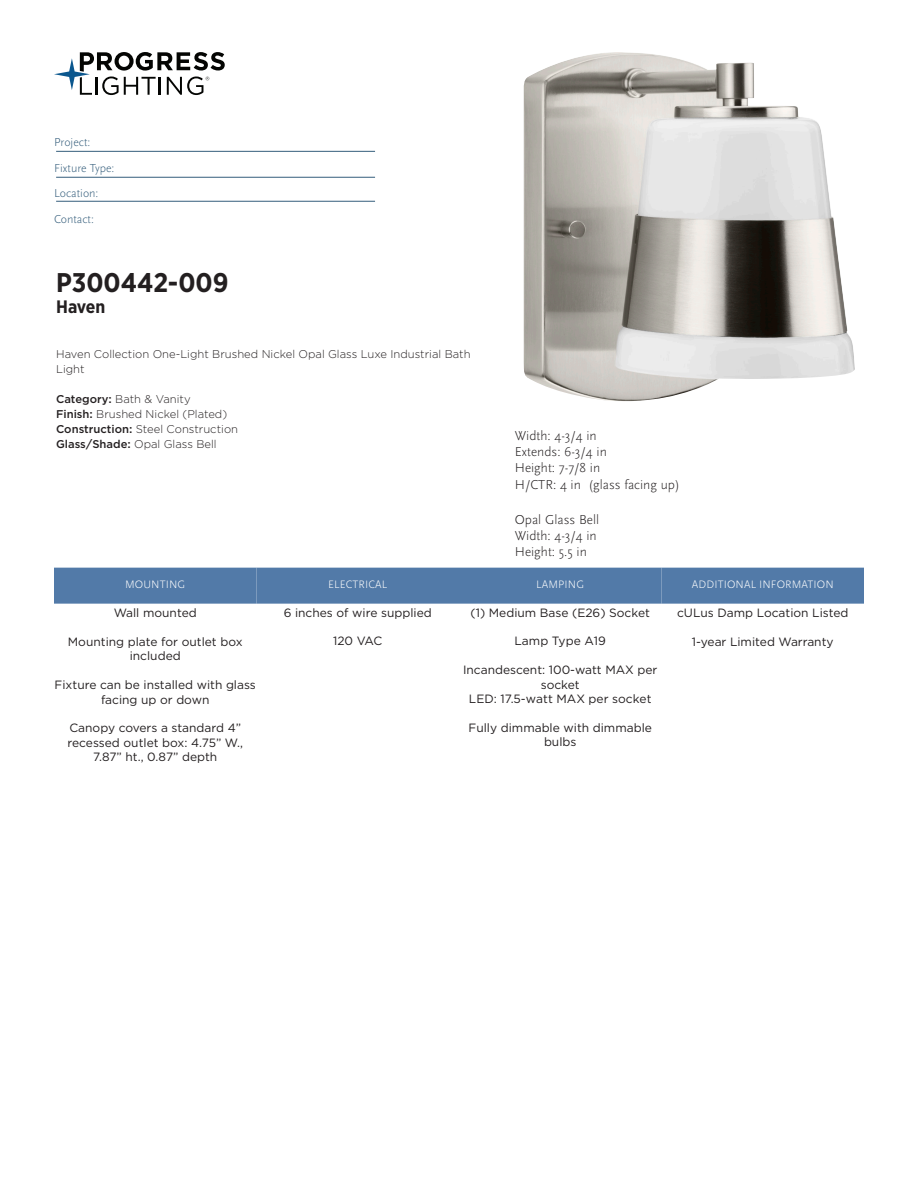
<style>
.page{position:relative;width:918px;height:1188px;background:#fff}
.page>*{position:absolute;margin:0;border:0;box-sizing:border-box;transform-origin:0 0}
.SKU{font:700 27px "Gotham Narrow";color:#231f20}
.Heading{font:700 18px "Gotham Narrow";letter-spacing:-.01em;color:#231f20}
.t1{font:300 13.5px "Scala Sans Pro";color:#231f20}
.Information{font:12px/14.4px "Gotham";color:#231f20;text-align:center}
.t2{font:300 12px "Scala Sans Pro";color:#345d7b}
.Description_body{font:300 11.25px/15px "Gotham";color:#231f20}
.Information-Heading{font:300 11.25px "Scala Sans Pro";letter-spacing:.01em;color:#fff}
.s1{font-weight:500}
</style>
<div class="page">
<svg style="left:54px;top:52px;width:171px;height:43px"></svg>
<hr style="left:56px;top:151px;width:319px;height:1px;background:#345d7b">
<hr style="left:56px;top:177px;width:319px;height:1px;background:#345d7b">
<hr style="left:56px;top:201px;width:319px;height:1px;background:#345d7b">
<img style="left:524px;top:52px;width:331px;height:349px">
<div style="left:54px;top:568px;width:202px;height:36px;background:#527aa8"></div>
<div style="left:256px;top:568px;width:203px;height:36px;background:#527aa8"></div>
<div style="left:459px;top:568px;width:203px;height:36px;background:#527aa8"></div>
<div style="left:662px;top:568px;width:202px;height:36px;background:#527aa8"></div>
<p class="t2" style="left:54px;top:135px;width:38px">Project:</p>
<p class="t2" style="left:54px;top:161px;width:62px">Fixture Type:</p>
<p class="t2" style="left:54px;top:186px;width:46px">Location:</p>
<p class="t2" style="left:54px;top:212px;width:42px">Contact:</p>
<p class="SKU" style="left:56px;top:265px;width:174px">P300442-009</p>
<p class="Heading" style="left:56px;top:295px;width:51px">Haven</p>
<p class="Description_body" style="left:56px;top:346px;width:416px">Haven Collection One-Light Brushed Nickel Opal Glass Luxe Industrial Bath<br>Light</p>
<p class="Description_body" style="left:56px;top:391px;width:136px"><span class="s1">Category:</span> Bath &amp; Vanity</p>
<p class="Description_body" style="left:56px;top:406px;width:173px"><span class="s1">Finish:</span> Brushed Nickel (Plated)</p>
<p class="Description_body" style="left:56px;top:421px;width:183px"><span class="s1">Construction:</span> Steel Construction</p>
<p class="Description_body" style="left:56px;top:436px;width:162px"><span class="s1">Glass/Shade:</span> Opal Glass Bell</p>
<p class="t1" style="left:515px;top:428px;width:83px">Width: 4-3/4 in</p>
<p class="t1" style="left:515px;top:444px;width:94px">Extends: 6-3/4 in</p>
<p class="t1" style="left:515px;top:460px;width:87px">Height: 7-7/8 in</p>
<p class="t1" style="left:515px;top:476px;width:166px">H/CTR: 4 in (glass facing up)</p>
<p class="t1" style="left:515px;top:512px;width:86px">Opal Glass Bell</p>
<p class="t1" style="left:515px;top:528px;width:83px">Width: 4-3/4 in</p>
<p class="t1" style="left:515px;top:544px;width:74px">Height: 5.5 in</p>
<p class="Information-Heading" style="left:125px;top:578px;width:62px">MOUNTING</p>
<p class="Information" style="left:114px;top:606px;width:84px">Wall mounted</p>
<p class="Information" style="left:68px;top:634px;width:176px">Mounting plate for outlet box included</p>
<p class="Information" style="left:55px;top:678px;width:203px">Fixture can be installed with glass facing up or down</p>
<p class="Information" style="left:68px;top:721px;width:177px">Canopy covers a standard 4” recessed outlet box: 4.75” W.,<br>7.87” ht., 0.87” depth</p>
<p class="Information-Heading" style="left:328px;top:578px;width:61px">ELECTRICAL</p>
<p class="Information" style="left:284px;top:605px;width:150px">6 inches of wire supplied</p>
<p class="Information" style="left:333px;top:634px;width:51px">120 VAC</p>
<p class="Information-Heading" style="left:536px;top:578px;width:49px">LAMPING</p>
<p class="Information" style="left:471px;top:605px;width:181px">(1) Medium Base (E26) Socket</p>
<p class="Information" style="left:515px;top:634px;width:93px">Lamp Type A19</p>
<p class="Information" style="left:463px;top:663px;width:196px">Incandescent: 100-watt MAX per socket<br>LED: 17.5-watt MAX per socket</p>
<p class="Information" style="left:469px;top:721px;width:185px">Fully dimmable with dimmable bulbs</p>
<p class="Information-Heading" style="left:692px;top:578px;width:143px">ADDITIONAL INFORMATION</p>
<p class="Information" style="left:677px;top:606px;width:173px">cULus Damp Location Listed</p>
<p class="Information" style="left:692px;top:634px;width:143px">1-year Limited Warranty</p>
</div>
